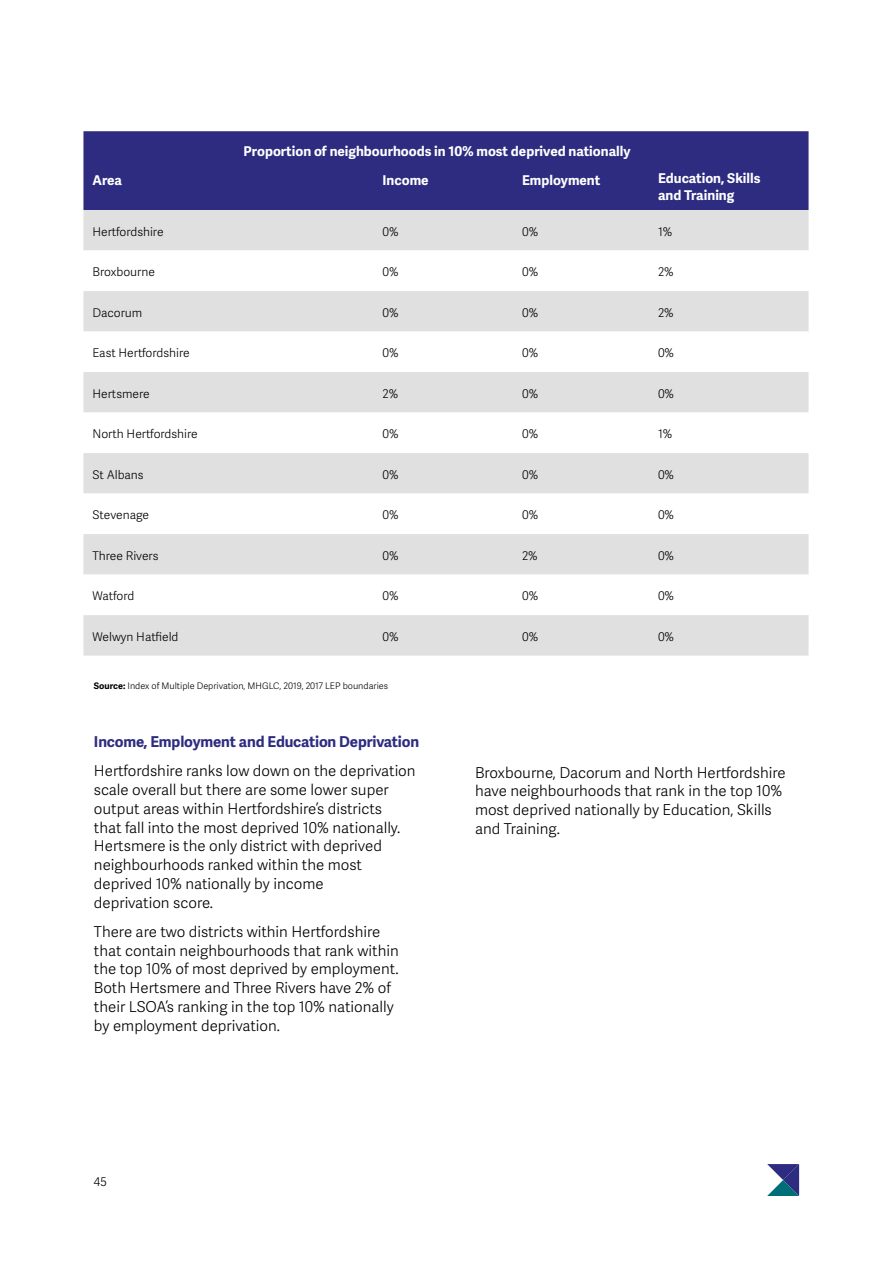
<style>
.page{position:relative;width:893px;height:1263px;background:#fff}
.page>*{position:absolute;margin:0;border:0;box-sizing:border-box;transform-origin:0 0}
.BODY_COPY{font:300 15px/18.8px "Adelle Sans";color:#000}
.BODY_COPY-2{font:700 15px "Adelle Sans";letter-spacing:-.01em;color:#2e2c80}
.INTRO_COPY{font:700 13.5px/16.5px "Adelle Sans";color:#fff}
.INTRO_COPY-2{font:300 12px "Adelle Sans";color:#000}
.INTRO_COPY-3{font:300 12px "Adelle Sans";letter-spacing:-.02em;color:#000}
.BODY_COPY-3{font:300 9px "Adelle Sans";color:#000}
.s1{font-weight:700}
</style>
<div class="page">
<svg style="left:767px;top:1164px;width:32px;height:32px"></svg>
<div style="left:83px;top:131px;width:725px;height:79px;background:#2e2c80"></div>
<div style="left:83px;top:210px;width:725px;height:446px;background:#e0e0e0"></div>
<svg style="left:83px;top:250px;width:725px;height:365px"></svg>
<p class="INTRO_COPY" style="left:243px;top:143px;width:389px">Proportion of neighbourhoods in 10% most deprived nationally</p>
<p class="INTRO_COPY" style="left:92px;top:172px;width:31px">Area</p>
<p class="INTRO_COPY" style="left:382px;top:172px;width:48px">Income</p>
<p class="INTRO_COPY" style="left:522px;top:172px;width:80px">Employment</p>
<p class="INTRO_COPY" style="left:658px;top:171px;width:104px">Education, Skills and Training</p>
<p class="INTRO_COPY-2" style="left:92px;top:224px;width:73px">Hertfordshire</p>
<p class="INTRO_COPY-2" style="left:382px;top:224px;width:18px">0%</p>
<p class="INTRO_COPY-2" style="left:522px;top:224px;width:18px">0%</p>
<p class="INTRO_COPY-2" style="left:658px;top:224px;width:16px">1%</p>
<p class="INTRO_COPY-2" style="left:92px;top:265px;width:64px">Broxbourne</p>
<p class="INTRO_COPY-2" style="left:382px;top:265px;width:18px">0%</p>
<p class="INTRO_COPY-2" style="left:522px;top:265px;width:18px">0%</p>
<p class="INTRO_COPY-2" style="left:658px;top:265px;width:17px">2%</p>
<p class="INTRO_COPY-2" style="left:92px;top:305px;width:51px">Dacorum</p>
<p class="INTRO_COPY-2" style="left:382px;top:305px;width:18px">0%</p>
<p class="INTRO_COPY-2" style="left:522px;top:305px;width:18px">0%</p>
<p class="INTRO_COPY-2" style="left:658px;top:305px;width:17px">2%</p>
<p class="INTRO_COPY-2" style="left:92px;top:346px;width:99px">East Hertfordshire</p>
<p class="INTRO_COPY-2" style="left:382px;top:346px;width:18px">0%</p>
<p class="INTRO_COPY-2" style="left:522px;top:346px;width:18px">0%</p>
<p class="INTRO_COPY-2" style="left:658px;top:346px;width:18px">0%</p>
<p class="INTRO_COPY-2" style="left:92px;top:386px;width:59px">Hertsmere</p>
<p class="INTRO_COPY-2" style="left:382px;top:386px;width:17px">2%</p>
<p class="INTRO_COPY-2" style="left:522px;top:386px;width:18px">0%</p>
<p class="INTRO_COPY-2" style="left:658px;top:386px;width:18px">0%</p>
<p class="INTRO_COPY-2" style="left:92px;top:427px;width:107px">North Hertfordshire</p>
<p class="INTRO_COPY-2" style="left:382px;top:427px;width:18px">0%</p>
<p class="INTRO_COPY-2" style="left:522px;top:427px;width:18px">0%</p>
<p class="INTRO_COPY-2" style="left:658px;top:427px;width:16px">1%</p>
<p class="INTRO_COPY-2" style="left:92px;top:467px;width:53px">St Albans</p>
<p class="INTRO_COPY-2" style="left:382px;top:467px;width:18px">0%</p>
<p class="INTRO_COPY-2" style="left:522px;top:467px;width:18px">0%</p>
<p class="INTRO_COPY-2" style="left:658px;top:467px;width:18px">0%</p>
<p class="INTRO_COPY-2" style="left:92px;top:508px;width:58px">Stevenage</p>
<p class="INTRO_COPY-2" style="left:382px;top:508px;width:18px">0%</p>
<p class="INTRO_COPY-2" style="left:522px;top:508px;width:18px">0%</p>
<p class="INTRO_COPY-2" style="left:658px;top:508px;width:18px">0%</p>
<p class="INTRO_COPY-2" style="left:92px;top:548px;width:68px">Three Rivers</p>
<p class="INTRO_COPY-2" style="left:382px;top:548px;width:18px">0%</p>
<p class="INTRO_COPY-2" style="left:522px;top:548px;width:17px">2%</p>
<p class="INTRO_COPY-2" style="left:658px;top:548px;width:18px">0%</p>
<p class="INTRO_COPY-3" style="left:92px;top:589px;width:43px">Watford</p>
<p class="INTRO_COPY-2" style="left:382px;top:589px;width:18px">0%</p>
<p class="INTRO_COPY-2" style="left:522px;top:589px;width:18px">0%</p>
<p class="INTRO_COPY-2" style="left:658px;top:589px;width:18px">0%</p>
<p class="INTRO_COPY-2" style="left:92px;top:629px;width:88px">Welwyn Hatfield</p>
<p class="INTRO_COPY-2" style="left:382px;top:629px;width:18px">0%</p>
<p class="INTRO_COPY-2" style="left:522px;top:629px;width:18px">0%</p>
<p class="INTRO_COPY-2" style="left:658px;top:629px;width:18px">0%</p>
<p class="BODY_COPY-3" style="left:94px;top:681px;width:296px"><span class="s1">Source:</span> Index of Multiple Deprivation, MHGLC, 2019, 2017 LEP boundaries</p>
<p class="BODY_COPY-2" style="left:94px;top:733px;width:327px">Income, Employment and Education Deprivation</p>
<p class="BODY_COPY" style="left:94px;top:762px;width:323px">Hertfordshire ranks low down on the deprivation scale overall but there are some lower super output areas within Hertfordshire’s districts<br>that fall into the most deprived 10% nationally.<br>Hertsmere is the only district with deprived neighbourhoods ranked within the most deprived 10% nationally by income<br>deprivation score.</p>
<p class="BODY_COPY" style="left:94px;top:923px;width:306px">There are two districts within Hertfordshire that contain neighbourhoods that rank within the top 10% of most deprived by employment.<br>Both Hertsmere and Three Rivers have 2% of their LSOA’s ranking in the top 10% nationally by employment deprivation.</p>
<p class="INTRO_COPY-2" style="left:94px;top:1175px;width:14px">45</p>
<p class="BODY_COPY" style="left:475px;top:763px;width:312px">Broxbourne, Dacorum and North Hertfordshire have neighbourhoods that rank in the top 10% most deprived nationally by Education, Skills and Training.</p>
</div>
